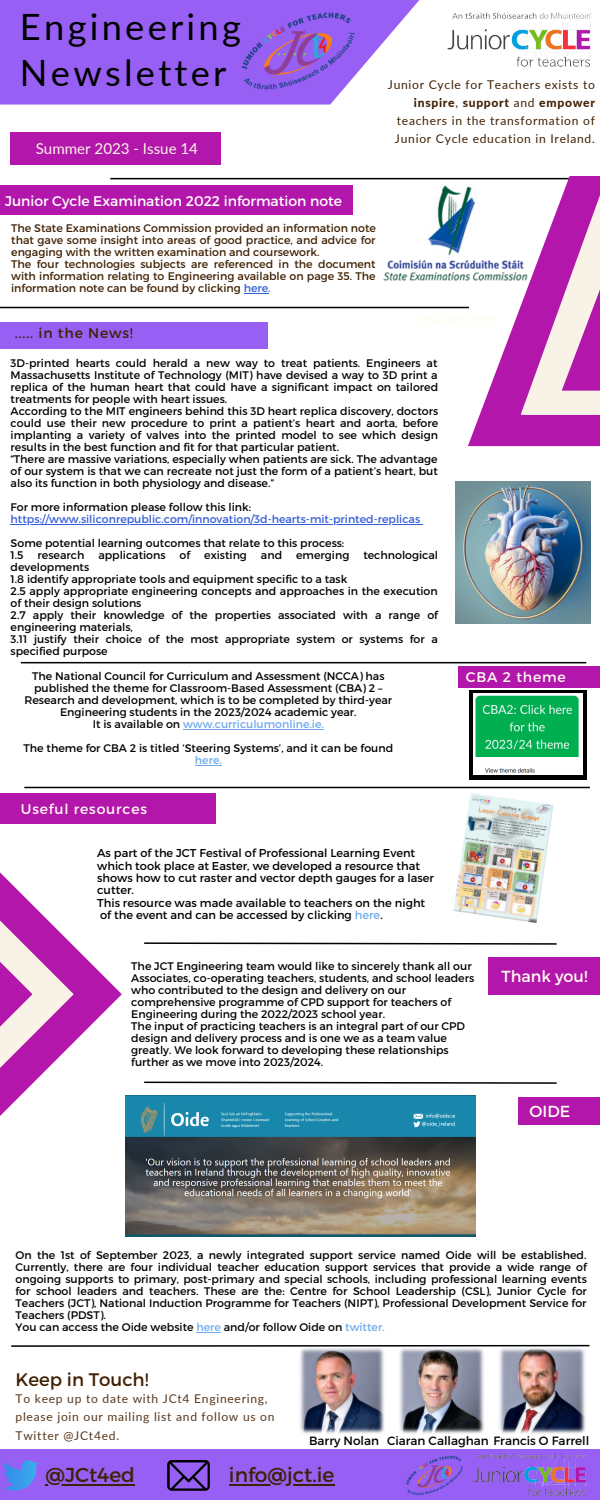
<style>
.page{position:relative;width:600px;height:1500px;background:#fff}
.page>*{position:absolute;margin:0;border:0;box-sizing:border-box;transform-origin:0 0}
.t1{font:36.3px "Lato";letter-spacing:.09em;color:#000}
.t2{font:20.2px "Montserrat";color:#402104}
.t3{font:18.1px "Montserrat";color:#402104}
.t4{font:16px "Montserrat";color:#fffcf2}
.t5{font:15.1px "Lato";color:#f9f3e7}
.t6{font:14px "Montserrat";color:#fff}
.t7{font:14px "Montserrat";letter-spacing:.06em;color:#fffcf2}
.t8{font:14px "Montserrat";letter-spacing:.06em;color:#402104}
.t9{font:12.1px/18.1px "Lato";letter-spacing:.06em;color:#402104;text-align:right}
.t10{font:12.1px/18.1px "Lato";letter-spacing:.06em;color:#59371c}
.t11{font:12px "Montserrat";color:#000}
.t12{font:11.4px/12.4px "Montserrat";color:#000}
.t13{font:11px/12px "Montserrat";color:#000}
.t14{font:11px/12px "Montserrat";color:#402104;text-align:justify}
.t15{font:11px "Montserrat";color:#345dd8}
.t16{font:11px "Montserrat";color:#70aaed}
.s1{font-weight:800}
.s2{color:#345dd8}
.s3{color:#000}
.s4{color:#70aaed}
</style>
<div class="page">
<hr style="left:110px;top:178px;width:481px;height:1px;background:#000">
<img style="left:383px;top:185px;width:85px;height:96px">
<svg style="left:468px;top:177px;width:132px;height:269px"></svg>
<svg style="left:521px;top:177px;width:79px;height:238px"></svg>
<svg style="left:562px;top:176px;width:38px;height:214px;background:#d177c5"></svg>
<svg style="left:0;top:0;width:420px;height:105px;background:#a575f5"></svg>
<hr style="left:0;top:307px;width:469px;height:1px;background:#000">
<div style="left:11px;top:132px;width:210px;height:33px;background:#b316ab"></div>
<img style="left:235px;top:5px;width:129px;height:92px">
<img style="left:447px;top:12px;width:144px;height:55px">
<div style="left:0;top:322px;width:268px;height:26px;background:#975ff4"></div>
<div style="left:0;top:793px;width:216px;height:31px;background:#b316ab"></div>
<svg style="left:74px;top:946px;width:48px;height:96px"></svg>
<svg style="left:32px;top:904px;width:42px;height:180px;fill:#b316ab"></svg>
<svg style="left:0;top:872px;width:32px;height:244px;background:#d47fca"></svg>
<svg style="left:144px;top:942px;width:413px;height:3px"></svg>
<div style="left:519px;top:1097px;width:81px;height:27px;background:#b316ab"></div>
<div style="left:0;top:1450px;width:600px;height:50px;background:#975ff4"></div>
<svg style="left:167px;top:1460px;width:43px;height:31px"></svg>
<img style="left:455px;top:1449px;width:145px;height:47px">
<img style="left:406px;top:1452px;width:62px;height:44px">
<img style="left:126px;top:1096px;width:349px;height:140px">
<svg style="left:11px;top:1344px;width:579px;height:3px"></svg>
<img style="left:300px;top:1348px;width:286px;height:86px">
<div style="left:0;top:185px;width:352px;height:30px;background:#b316ab"></div>
<img style="left:455px;top:481px;width:136px;height:143px">
<img style="left:453px;top:793px;width:101px;height:130px">
<hr style="left:11px;top:524px;width:409px;height:1px;background:#345dd8">
<div style="left:489px;top:958px;width:111px;height:37px;background:#b316ab"></div>
<svg style="left:144px;top:1081px;width:413px;height:3px"></svg>
<hr style="left:21px;top:662px;width:565px;height:1px;background:#000">
<div style="left:458px;top:666px;width:142px;height:22px;background:#b316ab"></div>
<hr style="left:24px;top:787px;width:566px;height:1px;background:#000">
<div style="left:469px;top:690px;width:117px;height:90px;background:#000"></div>
<img style="left:473px;top:694px;width:110px;height:81px">
<svg style="left:196px;top:1332px;width:25px;height:1px"></svg>
<svg style="left:244px;top:293px;width:24px;height:1px"></svg>
<hr style="left:415px;top:323px;width:81px;height:1px;background:#fffcf2">
<hr style="left:45px;top:1484px;width:90px;height:1px;background:#402104">
<hr style="left:229px;top:1484px;width:105px;height:1px;background:#402104">
<hr style="left:183px;top:729px;width:141px;height:1px;background:#70aaed">
<svg style="left:195px;top:765px;width:27px;height:1px"></svg>
<p class="t1" style="left:20px;top:4px;width:223px">Engineering</p>
<p class="t1" style="left:20px;top:50px;width:208px">Newsletter</p>
<p class="t5" style="left:36px;top:139px;width:164px">Summer 2023 - Issue 14</p>
<p class="t9" style="left:388px;top:75px;width:209px">Junior Cycle for Teachers exists to <span class="s1">inspire</span>, <span class="s1">support</span> and <span class="s1">empower </span>teachers in the transformation of Junior Cycle education in Ireland.</p>
<p class="t6" style="left:5px;top:192px;width:339px">Junior Cycle Examination 2022 information note</p>
<p class="t14" style="left:11px;top:221px;width:366px">The State Examinations Commission provided an information note that gave some insight into areas of good practice, and advice for engaging with the written examination and coursework.</p>
<p class="t14" style="left:11px;top:257px;width:366px">The four technologies subjects are referenced in the document with information relating to Engineering available on page 35. The information note can be found by clicking <span class="s2">here.</span></p>
<p class="t8" style="left:15px;top:324px;width:120px">..... in the News!</p>
<p class="t13" style="left:11px;top:356px;width:429px;text-align:justify">3D-printed hearts could herald a new way to treat patients. Engineers at Massachusetts Institute of Technology (MIT) have devised a way to 3D print a replica of the human heart that could have a significant impact on tailored treatments for people with heart issues.</p>
<p class="t13" style="left:11px;top:404px;width:429px;text-align:justify">According to the MIT engineers behind this 3D heart replica discovery, doctors could use their new procedure to print a patient’s heart and aorta, before implanting a variety of valves into the printed model to see which design results in the best function and fit for that particular patient.</p>
<p class="t13" style="left:11px;top:452px;width:429px;text-align:justify">“There are massive variations, especially when patients are sick. The advantage of our system is that we can recreate not just the form of a patient’s heart, but also its function in both physiology and disease.”</p>
<p class="t13" style="left:11px;top:500px;width:242px">For more information please follow this link:</p>
<p class="t15" style="left:11px;top:512px;width:411px">https://www.siliconrepublic.com/innovation/3d-hearts-mit-printed-replicas</p>
<p class="t13" style="left:11px;top:536px;width:335px">Some potential learning outcomes that relate to this process:</p>
<p class="t13" style="left:11px;top:548px;width:14px">1.5</p>
<p class="t13" style="left:38px;top:548px;width:48px">research</p>
<p class="t13" style="left:98px;top:548px;width:69px">applications</p>
<p class="t13" style="left:180px;top:548px;width:12px">of</p>
<p class="t13" style="left:204px;top:548px;width:44px">existing</p>
<p class="t13" style="left:261px;top:548px;width:23px">and</p>
<p class="t13" style="left:296px;top:548px;width:55px">emerging</p>
<p class="t13" style="left:363px;top:548px;width:76px">technological</p>
<p class="t13" style="left:11px;top:560px;width:80px">developments</p>
<p class="t13" style="left:11px;top:572px;width:338px">1.8 identify appropriate tools and equipment specific to a task</p>
<p class="t13" style="left:11px;top:584px;width:429px">2.5 apply appropriate engineering concepts and approaches in the execution of their design solutions</p>
<p class="t13" style="left:11px;top:608px;width:429px">2.7 apply their knowledge of the properties associated with a range of engineering materials,</p>
<p class="t13" style="left:11px;top:632px;width:429px">3.11 justify their choice of the most appropriate system or systems for a specified purpose</p>
<p class="t13" style="left:32px;top:670px;width:354px">The National Council for Curriculum and Assessment (NCCA) has</p>
<p class="t7" style="left:466px;top:668px;width:101px">CBA 2 theme</p>
<p class="t13" style="left:25px;top:682px;width:369px;text-align:center">published the theme for Classroom-Based Assessment (CBA) 2 –<br>Research and development, which is to be completed by third-year<br>Engineering students in the 2023/2024 academic year.</p>
<p class="t16" style="left:93px;top:717px;width:233px"><span class="s3">It is available on</span> www.curriculumonline.ie.</p>
<p class="t13" style="left:24px;top:742px;width:371px;text-align:center">The theme for CBA 2 is titled ‘Steering Systems’, and it can be found <span class="s4">here.</span></p>
<p class="t7" style="left:21px;top:799px;width:128px">Useful resources</p>
<p class="t12" style="left:97px;top:846px;width:338px">As part of the JCT Festival of Professional Learning Event which took place at Easter, we developed a resource that shows how to cut raster and vector depth gauges for a laser cutter.</p>
<p class="t12" style="left:97px;top:896px;width:330px">This resource was made available to teachers on the night of the event and can be accessed by clicking <span class="s4">here</span>.</p>
<p class="t13" style="left:131px;top:960px;width:345px">The JCT Engineering team would like to sincerely thank all our Associates, co-operating teachers, students, and school leaders who contributed to the design and delivery on our comprehensive programme of CPD support for teachers of Engineering during the 2022/2023 school year.</p>
<p class="t13" style="left:131px;top:1020px;width:335px">The input of practicing teachers is an integral part of our CPD design and delivery process and is one we as a team value greatly. We look forward to developing these relationships further as we move into 2023/2024.</p>
<p class="t4" style="left:502px;top:966px;width:87px">Thank you!</p>
<p class="t4" style="left:530px;top:1100px;width:42px">OIDE</p>
<p class="t13" style="left:16px;top:1249px;width:573px;text-align:justify">On the 1st of September 2023, a newly integrated support service named Oide will be established.<br>Currently, there are four individual teacher education support services that provide a wide range of ongoing supports to primary, post-primary and special schools, including professional learning events for school leaders and teachers. These are the: Centre for School Leadership (CSL), Junior Cycle for Teachers (JCT), National Induction Programme for Teachers (NIPT), Professional Development Service for Teachers (PDST).</p>
<p class="t13" style="left:16px;top:1321px;width:371px">You can access the Oide website <span class="s4">here</span> and/or follow Oide on <span class="s4">twitter.</span></p>
<p class="t3" style="left:16px;top:1368px;width:135px">Keep in Touch!</p>
<p class="t10" style="left:16px;top:1390px;width:261px">To keep up to date with JCt4 Engineering, please join our mailing list and follow us on<br>Twitter @JCt4ed.</p>
<p class="t2" style="left:45px;top:1462px;width:91px">@JCt4ed</p>
<p class="t2" style="left:229px;top:1462px;width:107px">info@jct.ie</p>
<p class="t11" style="left:309px;top:1433px;width:71px">Barry Nolan</p>
<p class="t11" style="left:387px;top:1433px;width:204px">Ciaran Callaghan Francis O Farrell</p>
</div>
